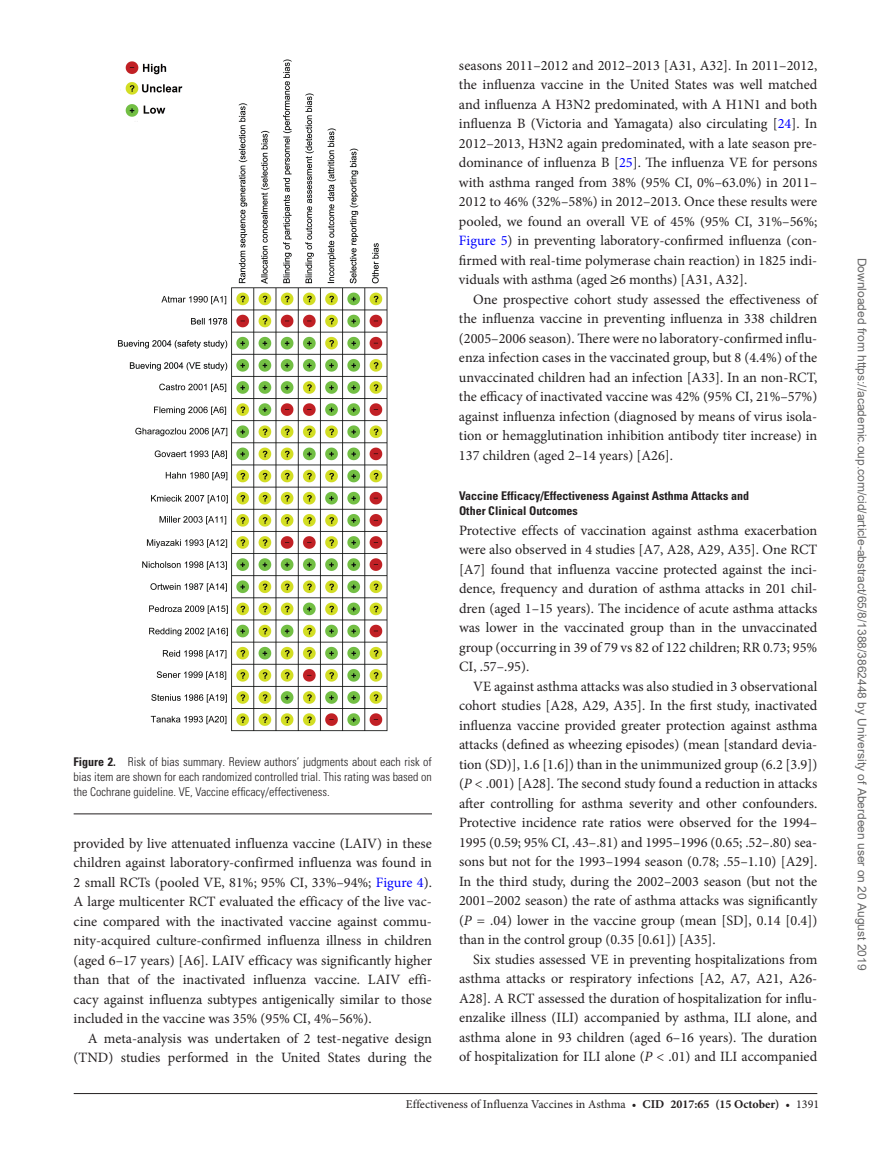
<style>
.page{position:relative;width:891px;height:1174px;background:#fff}
.page>*{position:absolute;margin:0;border:0;box-sizing:border-box;transform-origin:0 0}
.t1{font:14.25px/19.5px "Minion Pro";color:#231f20;text-align:justify}
.t2{font:300 condensed 12px/15px "Univers LT Std";color:#231f20;text-align:justify}
.t3{font:12px "Arial";color:#666}
.t4{font:700 condensed 12px/15px "Univers LT Std";color:#231f20}
.t5{font:12px "Minion Pro";color:#231f20}
.s1{font-weight:700}
.s2{color:#00f}
.s3{font-family:"Gandhari Unicode"}
.s4{font-style:italic}
</style>
<div class="page">
<hr style="left:74px;top:1093px;width:743px;height:1px;background:#231f20">
<hr style="left:74px;top:813px;width:358px;height:1px;background:#231f20">
<img style="left:118px;top:59px;width:270px;height:673px">
<p class="t2" style="left:74px;top:754px;width:360px"><span class="s1">Figure 2.</span> Risk of bias summary. Review authors’ judgments about each risk of bias item are shown for each randomized controlled trial. This rating was based on the Cochrane guideline. VE, Vaccine efficacy/effectiveness.</p>
<p class="t1" style="left:74px;top:834px;width:360px">provided by live attenuated influenza vaccine (LAIV) in these children against laboratory-confirmed influenza was found in 2 small RCTs (pooled VE, 81%; 95% CI, 33%–94%; <span class="s2">Figure 4</span>).<br>A large multicenter RCT evaluated the efficacy of the live vac&shy;cine compared with the inactivated vaccine against commu&shy;nity-acquired culture-confirmed influenza illness in children (aged 6–17 years) [A6]. LAIV efficacy was significantly higher than that of the inactivated influenza vaccine. LAIV effi&shy;cacy against influenza subtypes antigenically similar to those included in the vaccine was 35% (95% CI, 4%–56%).</p>
<p class="t1" style="left:74px;top:1029px;width:360px;text-align:right">A meta-analysis was undertaken of 2 test-negative design (TND) studies performed in the United States during the</p>
<p class="t1" style="left:459px;top:55px;width:360px">seasons 2011–2012 and 2012–2013 [A31, A32]. In 2011–2012, the influenza vaccine in the United States was well matched and influenza A H3N2 predominated, with A H1N1 and both influenza B (Victoria and Yamagata) also circulating [<span class="s2">24</span>]. In 2012–2013, H3N2 again predominated, with a late season pre&shy;dominance of influenza B [<span class="s2">25</span>]. The influenza VE for persons with asthma ranged from 38% (95% CI, 0%–63.0%) in 2011– 2012 to 46% (32%–58%) in 2012–2013. Once these results were pooled, we found an overall VE of 45% (95% CI, 31%–56%; <span class="s2">Figure 5</span>) in preventing laboratory-confirmed influenza (con&shy;firmed with real-time polymerase chain reaction) in 1825 indi&shy;viduals with asthma (aged <span class="s3">≥</span>6 months) [A31, A32].</p>
<p class="t1" style="left:459px;top:289px;width:360px;text-indent:14px">One prospective cohort study assessed the effectiveness of the influenza vaccine in preventing influenza in 338 children (2005–2006 season). There were no laboratory-confirmed influ&shy;enza infection cases in the vaccinated group, but 8 (4.4%) of the unvaccinated children had an infection [A33]. In an non-RCT, the efficacy of inactivated vaccine was 42% (95% CI, 21%–57%) against influenza infection (diagnosed by means of virus isola&shy;tion or hemagglutination inhibition antibody titer increase) in 137 children (aged 2–14 years) [A26].</p>
<p class="t4" style="left:459px;top:488px;width:292px">Vaccine Efficacy/Effectiveness Against Asthma Attacks and<br>Other Clinical Outcomes</p>
<p class="t1" style="left:459px;top:520px;width:360px">Protective effects of vaccination against asthma exacerbation were also observed in 4 studies [A7, A28, A29, A35]. One RCT [A7] found that influenza vaccine protected against the inci&shy;dence, frequency and duration of asthma attacks in 201 chil&shy;dren (aged 1–15 years). The incidence of acute asthma attacks was lower in the vaccinated group than in the unvaccinated group (occurring in 39 of 79 vs 82 of 122 children; RR 0.73; 95% CI, .57–.95).</p>
<p class="t1" style="left:459px;top:676px;width:360px;text-indent:14px">VE against asthma attacks was also studied in 3 observational cohort studies [A28, A29, A35]. In the first study, inactivated influenza vaccine provided greater protection against asthma attacks (defined as wheezing episodes) (mean [standard devia&shy;tion (SD)], 1.6 [1.6]) than in the unimmunized group (6.2 [3.9]) (<span class="s4">P</span> &lt; .001) [A28]. The second study found a reduction in attacks after controlling for asthma severity and other confounders.<br>Protective incidence rate ratios were observed for the 1994– 1995 (0.59; 95% CI, .43–.81) and 1995–1996 (0.65; .52–.80) sea&shy;sons but not for the 1993–1994 season (0.78; .55–1.10) [A29].<br>In the third study, during the 2002–2003 season (but not the 2001–2002 season) the rate of asthma attacks was significantly (<span class="s4">P</span> = .04) lower in the vaccine group (mean [SD], 0.14 [0.4]) than in the control group (0.35 [0.61]) [A35].</p>
<p class="t1" style="left:459px;top:949px;width:360px;text-indent:14px">Six studies assessed VE in preventing hospitalizations from asthma attacks or respiratory infections [A2, A7, A21, A26- A28]. A RCT assessed the duration of hospitalization for influ&shy;enzalike illness (ILI) accompanied by asthma, ILI alone, and asthma alone in 93 children (aged 6–16 years). The duration of hospitalization for ILI alone (<span class="s4">P</span> &lt; .01) and ILI accompanied</p>
<p class="t5" style="left:406px;top:1096px;width:415px">Effectiveness of Influenza Vaccines in Asthma • <span class="s1">CID 2017:65 (15 October)</span> • 1391</p>
<p class="t3" style="left:866px;top:258px;width:714px;rotate:90deg">Downloaded from https://academic.oup.com/cid/article-abstract/65/8/1388/3862448 by University of Aberdeen user on 20 August 2019</p>
</div>
